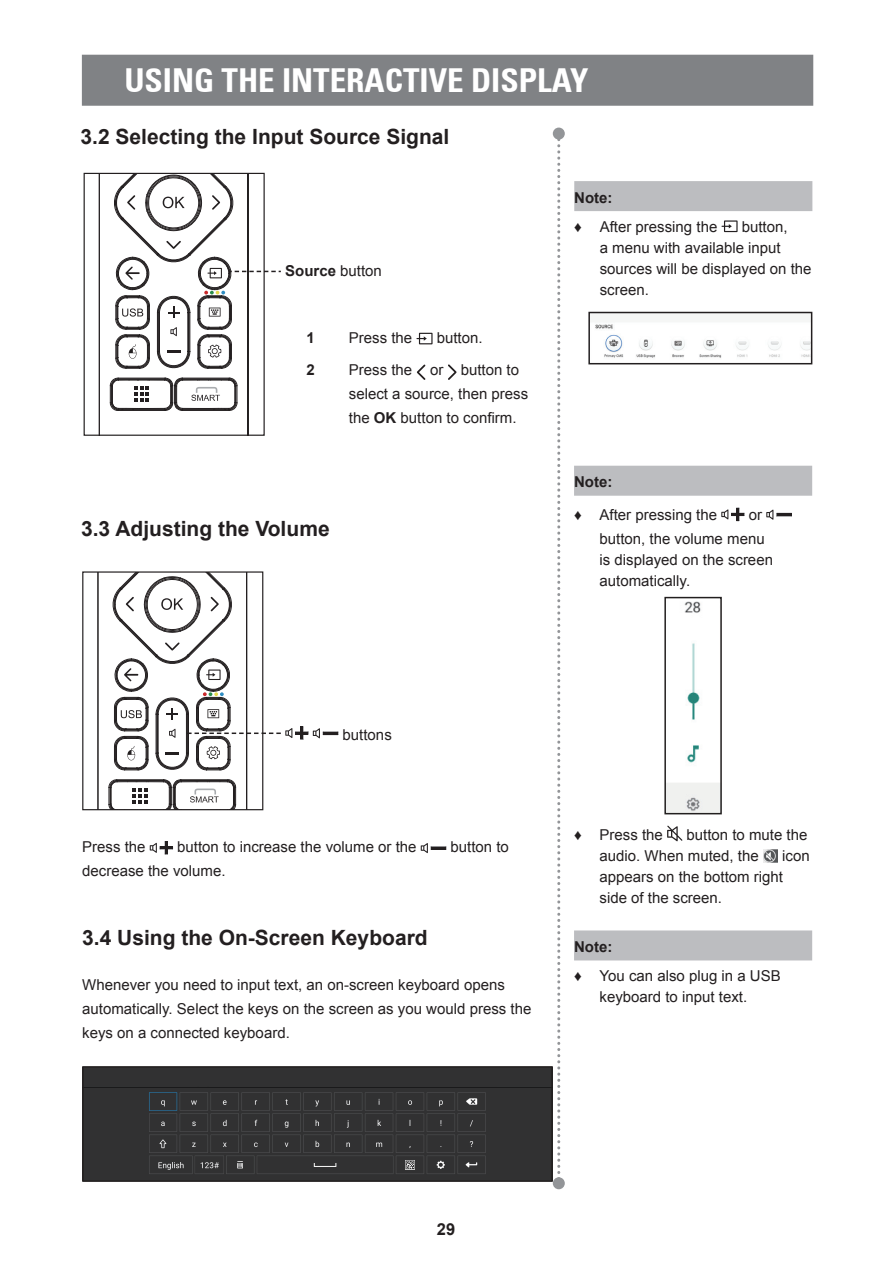
<style>
.page{position:relative;width:893px;height:1263px;background:#fff}
.page>*{position:absolute;margin:0;border:0;box-sizing:border-box;transform-origin:0 0}
.t1{font:700 condensed 33px "Univers 67";color:#fff}
.t2{font:700 21px "Arial";color:#231f20}
.t3{font:700 16.5px "Arial";color:#231f20}
.t4{font:15px/21px "Arial";color:#231f20}
.t5{font:700 15px "Arial";color:#231f20}
.s1{font-weight:400}
.s2{font-weight:700}
</style>
<div class="page">
<div style="left:82px;top:55px;width:731px;height:51px;background:#808285;border:2px solid #808285"></div>
<svg style="left:557px;top:140px;width:3px;height:1034px"></svg>
<div style="left:553px;top:128px;width:12px;height:12px;background:#939598;border-radius:50%"></div>
<div style="left:553px;top:1177px;width:12px;height:12px;background:#939598;border-radius:50%"></div>
<div style="left:574px;top:181px;width:238px;height:30px;background:#bcbdc0"></div>
<svg style="left:721px;top:220px;width:17px;height:12px"></svg>
<img style="left:595px;top:324px;width:214px;height:34px">
<div style="left:588px;top:312px;width:224px;height:52px;border:2px solid #231f20"></div>
<svg style="left:416px;top:333px;width:17px;height:11px"></svg>
<svg style="left:417px;top:365px;width:8px;height:15px"></svg>
<svg style="left:448px;top:364px;width:8px;height:16px"></svg>
<svg style="left:98px;top:173px;width:183px;height:262px"></svg>
<svg style="left:150px;top:841px;width:23px;height:14px"></svg>
<svg style="left:421px;top:843px;width:25px;height:10px"></svg>
<div style="left:574px;top:466px;width:238px;height:30px;background:#bcbdc0"></div>
<svg style="left:721px;top:508px;width:24px;height:13px"></svg>
<svg style="left:766px;top:510px;width:26px;height:10px"></svg>
<hr style="left:777px;top:513px;width:14px;height:3px;background:#231f20">
<img style="left:667px;top:601px;width:52px;height:210px">
<div style="left:664px;top:597px;width:58px;height:217px;border:2px solid #221f1f"></div>
<svg style="left:667px;top:826px;width:15px;height:15px"></svg>
<img style="left:763px;top:849px;width:15px;height:13px">
<svg style="left:97px;top:572px;width:241px;height:239px"></svg>
<img style="left:85px;top:1069px;width:465px;height:110px">
<div style="left:82px;top:1066px;width:471px;height:116px;border:2px solid #221f1f"></div>
<div style="left:574px;top:930px;width:238px;height:30px;background:#bcbdc0"></div>
<h1 class="t1" style="left:124px;top:60px;width:465px">USING THE INTERACTIVE DISPLAY</h1>
<h2 class="t2" style="left:81px;top:122px;width:370px">3.2 Selecting the Input Source Signal</h2>
<p class="t5" style="left:285px;top:260px;width:98px">Source <span class="s1">button</span></p>
<p class="t5" style="left:306px;top:327px;width:10px">1</p>
<p class="t4" style="left:349px;top:327px;width:65px">Press the</p>
<p class="t4" style="left:437px;top:327px;width:47px">button.</p>
<p class="t5" style="left:306px;top:360px;width:10px">2</p>
<p class="t4" style="left:349px;top:358px;width:181px;line-height:24px">Press the or button to select a source, then press the <span class="s2">OK</span> button to confirm.</p>
<h2 class="t2" style="left:81px;top:514px;width:250px">3.3 Adjusting the Volume</h2>
<p class="t5" style="left:574px;top:187px;width:40px">Note:</p>
<p class="t4" style="left:574px;top:216px;width:145px">♦ After pressing the</p>
<p class="t4" style="left:600px;top:216px;width:213px;text-indent:142px">button,<br>a menu with available input sources will be displayed on the screen.</p>
<p class="t5" style="left:574px;top:471px;width:40px">Note:</p>
<p class="t4" style="left:574px;top:504px;width:145px">♦ After pressing the</p>
<p class="t4" style="left:600px;top:503px;width:167px;line-height:24px;text-align:right">or<br>button, the volume menu</p>
<p class="t4" style="left:600px;top:549px;width:175px">is displayed on the screen automatically.</p>
<p class="t4" style="left:343px;top:724px;width:51px">buttons</p>
<p class="t4" style="left:82px;top:836px;width:65px">Press the</p>
<p class="t4" style="left:177px;top:836px;width:241px">button to increase the volume or the</p>
<p class="t4" style="left:451px;top:836px;width:60px">button to</p>
<p class="t4" style="left:82px;top:860px;width:145px">decrease the volume.</p>
<h2 class="t2" style="left:82px;top:923px;width:347px">3.4 Using the On-Screen Keyboard</h2>
<p class="t4" style="left:82px;top:973px;width:451px;line-height:24px">Whenever you need to input text, an on-screen keyboard opens automatically. Select the keys on the screen as you would press the keys on a connected keyboard.</p>
<p class="t4" style="left:574px;top:824px;width:90px">♦ Press the</p>
<p class="t4" style="left:600px;top:824px;width:209px;text-indent:87px">button to mute the audio. When muted, the</p>
<p class="t4" style="left:600px;top:845px;width:212px;text-indent:183px">icon appears on the bottom right side of the screen.</p>
<p class="t5" style="left:574px;top:936px;width:40px">Note:</p>
<p class="t4" style="left:574px;top:966px;width:208px;text-align:center">♦ You can also plug in a USB keyboard to input text.</p>
<p class="t3" style="left:437px;top:1217px;width:20px">29</p>
</div>
